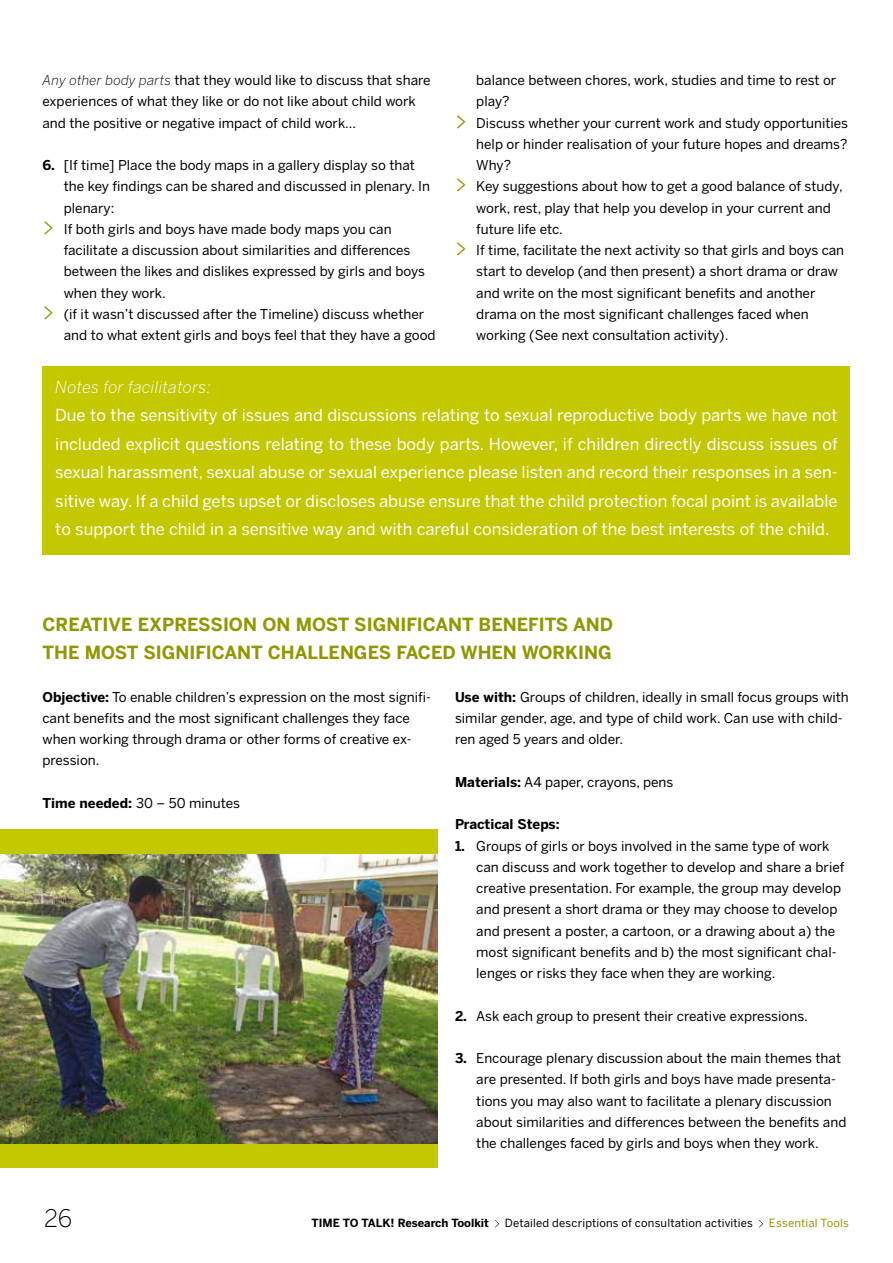
<style>
.page{position:relative;width:893px;height:1263px;background:#fff}
.page>*{position:absolute;margin:0;border:0;box-sizing:border-box;transform-origin:0 0}
.t1{font:300 24px "Benton Sans";color:#000}
.t2{font:700 18px "Benton Sans";color:#919700}
.t3{font:16.5px/28.5px "Benton Sans";color:#fff;text-align:justify}
.t4{font:italic 300 16.5px "Benton Sans";letter-spacing:.01em;color:#fff}
.t5{font:13.5px/21.3px "Benton Sans";color:#000}
.t6{font:700 13.5px "Benton Sans";color:#000}
.t7{font:11.25px "Benton Sans";letter-spacing:.015em;color:#000}
.t8{font:700 11.25px "Benton Sans";color:#000}
.t9{font:11.25px "Benton Sans";letter-spacing:.015em;color:#919700}
.s1{font-weight:300;font-style:italic}
.s2{font-weight:700}
.s3{font-family:"The Sans Light Expert";font-size:24px;color:#919700}
</style>
<div class="page">
<div style="left:0;top:829px;width:438px;height:338px;background:#c4c800"></div>
<svg style="left:495px;top:1220px;width:4px;height:7px"></svg>
<svg style="left:759px;top:1220px;width:4px;height:7px"></svg>
<img style="left:0;top:854px;width:438px;height:289px">
<div style="left:43px;top:367px;width:807px;height:188px;background:#c4c800"></div>
<p class="t5" style="left:43px;top:69px;width:390px"><span class="s1">Any other body parts</span> that they would like to discuss that share experiences of what they like or do not like about child work and the positive or negative impact of child work…</p>
<p class="t5" style="left:43px;top:154px;width:374px"><span class="s2">6.</span> [If time] Place the body maps in a gallery display so that</p>
<p class="t5" style="left:64px;top:176px;width:368px">the key findings can be shared and discussed in plenary. In</p>
<p class="t5" style="left:64px;top:197px;width:52px">plenary:</p>
<p class="t5" style="left:43px;top:218px;width:351px"><span class="s3">&gt;</span> If both girls and boys have made body maps you can</p>
<p class="t5" style="left:64px;top:239px;width:348px">facilitate a discussion about similarities and differences</p>
<p class="t5" style="left:64px;top:261px;width:363px">between the likes and dislikes expressed by girls and boys</p>
<p class="t5" style="left:64px;top:282px;width:104px">when they work.</p>
<p class="t5" style="left:43px;top:303px;width:383px"><span class="s3">&gt;</span> (if it wasn’t discussed after the Timeline) discuss whether</p>
<p class="t5" style="left:64px;top:324px;width:373px">and to what extent girls and boys feel that they have a good</p>
<p class="t5" style="left:476px;top:69px;width:362px">balance between chores, work, studies and time to rest or</p>
<p class="t5" style="left:476px;top:91px;width:35px">play?</p>
<p class="t5" style="left:455px;top:112px;width:395px"><span class="s3">&gt;</span> Discuss whether your current work and study opportunities</p>
<p class="t5" style="left:476px;top:133px;width:373px">help or hinder realisation of your future hopes and dreams?</p>
<p class="t5" style="left:476px;top:154px;width:36px">Why?</p>
<p class="t5" style="left:455px;top:176px;width:389px"><span class="s3">&gt;</span> Key suggestions about how to get a good balance of study,</p>
<p class="t5" style="left:476px;top:197px;width:356px">work, rest, play that help you develop in your current and</p>
<p class="t5" style="left:476px;top:218px;width:88px">future life etc.</p>
<p class="t5" style="left:455px;top:239px;width:391px"><span class="s3">&gt;</span> If time, facilitate the next activity so that girls and boys can</p>
<p class="t5" style="left:476px;top:261px;width:363px">start to develop (and then present) a short drama or draw</p>
<p class="t5" style="left:476px;top:282px;width:341px">and write on the most significant benefits and another</p>
<p class="t5" style="left:476px;top:303px;width:334px">drama on the most significant challenges faced when</p>
<p class="t5" style="left:476px;top:324px;width:254px">working (See next consultation activity).</p>
<p class="t4" style="left:55px;top:377px;width:157px">Notes for facilitators:</p>
<p class="t3" style="left:55px;top:401px;width:784px">Due to the sensitivity of issues and discussions relating to sexual reproductive body parts we have not included explicit questions relating to these body parts. However, if children directly discuss issues of sexual harassment, sexual abuse or sexual experience please listen and record their responses in a sen&shy;sitive way. If a child gets upset or discloses abuse ensure that the child protection focal point is available to support the child in a sensitive way and with careful consideration of the best interests of the child.</p>
<h2 class="t2" style="left:43px;top:613px;width:25px">CREATIVE</h2>
<h2 class="t2" style="left:138px;top:613px;width:37px">EXPRESSION</h2>
<h2 class="t2" style="left:262px;top:613px;width:48px">ON MOST</h2>
<h2 class="t2" style="left:354px;top:613px;width:12px">SIGNIFICANT</h2>
<h2 class="t2" style="left:479px;top:613px;width:12px">BENEFITS</h2>
<h2 class="t2" style="left:573px;top:613px;width:15px">AND</h2>
<h2 class="t2" style="left:43px;top:642px;width:13px">THE</h2>
<h2 class="t2" style="left:85px;top:642px;width:15px">MOST</h2>
<h2 class="t2" style="left:143px;top:642px;width:12px">SIGNIFICANT</h2>
<h2 class="t2" style="left:268px;top:642px;width:14px">CHALLENGES</h2>
<h2 class="t2" style="left:397px;top:642px;width:13px">FACED</h2>
<h2 class="t2" style="left:460px;top:642px;width:15px">WHEN</h2>
<h2 class="t2" style="left:522px;top:642px;width:14px">WORKING</h2>
<p class="t5" style="left:43px;top:686px;width:390px"><span class="s2">OBJECTIVE:</span> To enable children’s expression on the most signifi&shy;cant benefits and the most significant challenges they face when working through drama or other forms of creative ex&shy;pression.</p>
<p class="t5" style="left:43px;top:792px;width:199px"><span class="s2">TIME NEEDED:</span> 30 – 50 minutes</p>
<p class="t5" style="left:455px;top:686px;width:395px"><span class="s2">USE WITH:</span> Groups of children, ideally in small focus groups with similar gender, age, and type of child work. Can use with child&shy;ren aged 5 years and older.</p>
<p class="t5" style="left:455px;top:771px;width:220px"><span class="s2">MATERIALS:</span> A4 paper, crayons, pens</p>
<p class="t6" style="left:455px;top:816px;width:106px">PRACTICAL STEPS:</p>
<p class="t5" style="left:476px;top:835px;width:370px;text-indent:-21px"><span class="s2">1.</span> Groups of girls or boys involved in the same type of work can discuss and work together to develop and share a brief creative presentation. For example, the group may develop and present a short drama or they may choose to develop and present a poster, a cartoon, or a drawing about a) the most significant benefits and b) the most significant chal&shy;lenges or risks they face when they are working.</p>
<p class="t5" style="left:455px;top:1005px;width:354px"><span class="s2">2.</span> Ask each group to present their creative expressions.</p>
<p class="t5" style="left:476px;top:1047px;width:372px;text-indent:-21px"><span class="s2">3.</span> Encourage plenary discussion about the main themes that are presented. If both girls and boys have made presenta&shy;tions you may also want to facilitate a plenary discussion about similarities and differences between the benefits and the challenges faced by girls and boys when they work.</p>
<h1 class="t1" style="left:44px;top:1204px;width:30px">26</h1>
<p class="t8" style="left:312px;top:1217px;width:179px">TIME TO TALK! RESEARCH TOOLKIT</p>
<p class="t7" style="left:505px;top:1217px;width:250px">Detailed descriptions of consultation activities</p>
<p class="t9" style="left:769px;top:1217px;width:82px">Essential Tools</p>
</div>
